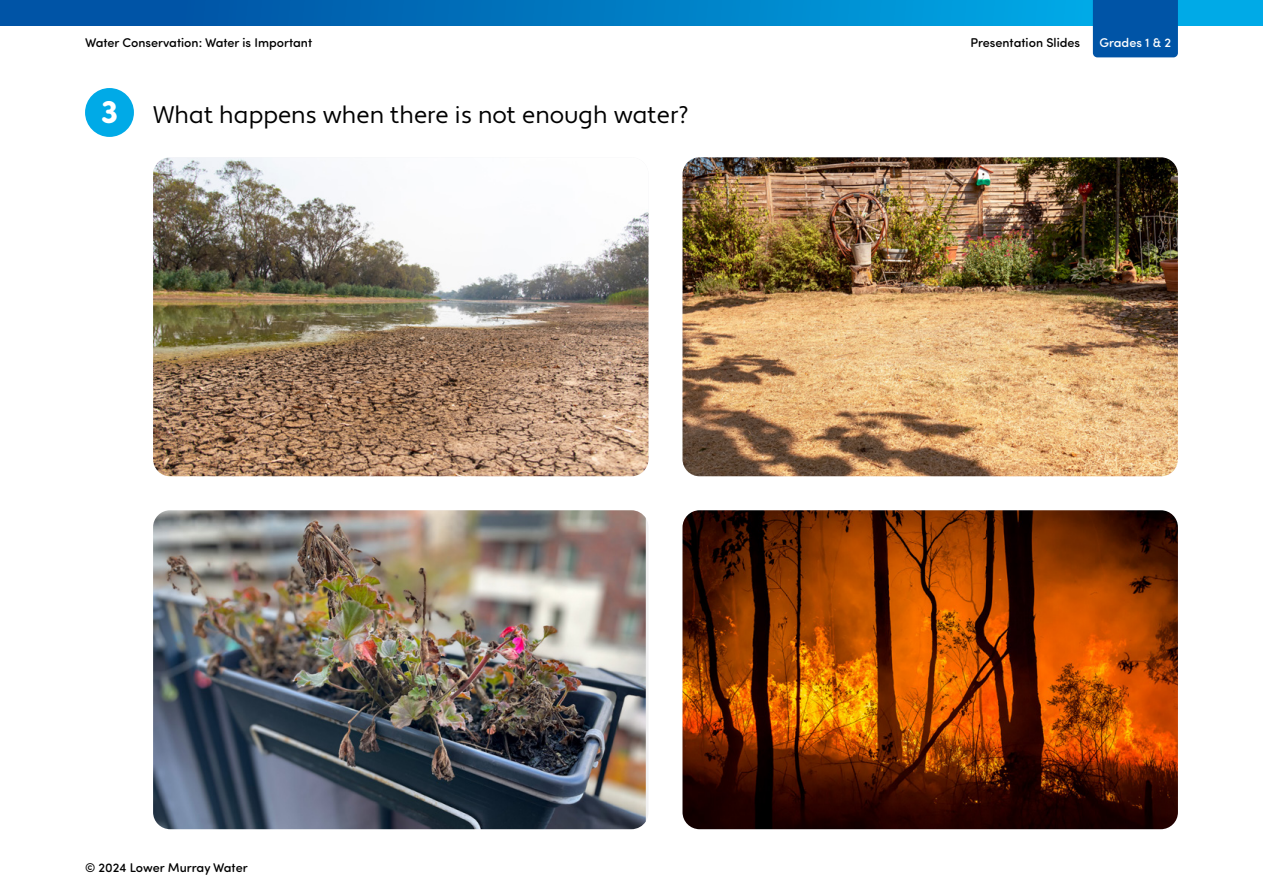
<style>
.page{position:relative;width:1263px;height:893px;background:#fff}
.page>*{position:absolute;margin:0;border:0;box-sizing:border-box;transform-origin:0 0}
.t1{font:24px "Apertura";color:#000}
.t2{font:500 12.75px "Sofia Pro Soft";color:#000}
.t3{font:500 12.75px "Sofia Pro Soft";color:#fff}
.s1{font-family:"Sofia Pro Soft";font-weight:700;font-size:33px;color:#fff}
</style>
<div class="page">
<div style="left:0;top:0;width:1263px;height:26px;background:linear-gradient(to right,#00499d,#00b3ed)"></div>
<div style="left:85px;top:88px;width:49px;height:49px;background:#00aae7;border-radius:50%"></div>
<img style="left:153px;top:157px;width:495px;height:319px">
<img style="left:682px;top:157px;width:496px;height:319px">
<img style="left:153px;top:510px;width:493px;height:319px">
<img style="left:682px;top:510px;width:496px;height:319px">
<div style="left:1093px;top:0;width:85px;height:57px;background:#0054a6"></div>
<p class="t2" style="left:85px;top:33px;width:229px">Water Conservation: Water is Important</p>
<p class="t2" style="left:970px;top:33px;width:111px">Presentation Slides</p>
<p class="t3" style="left:1099px;top:33px;width:73px">Grades 1 &amp; 2</p>
<h1 class="t1" style="left:101px;top:100px;width:589px"><span class="s1">3</span> What happens when there is not enough water?</h1>
<p class="t2" style="left:85px;top:858px;width:164px">© 2024 Lower Murray Water</p>
</div>
